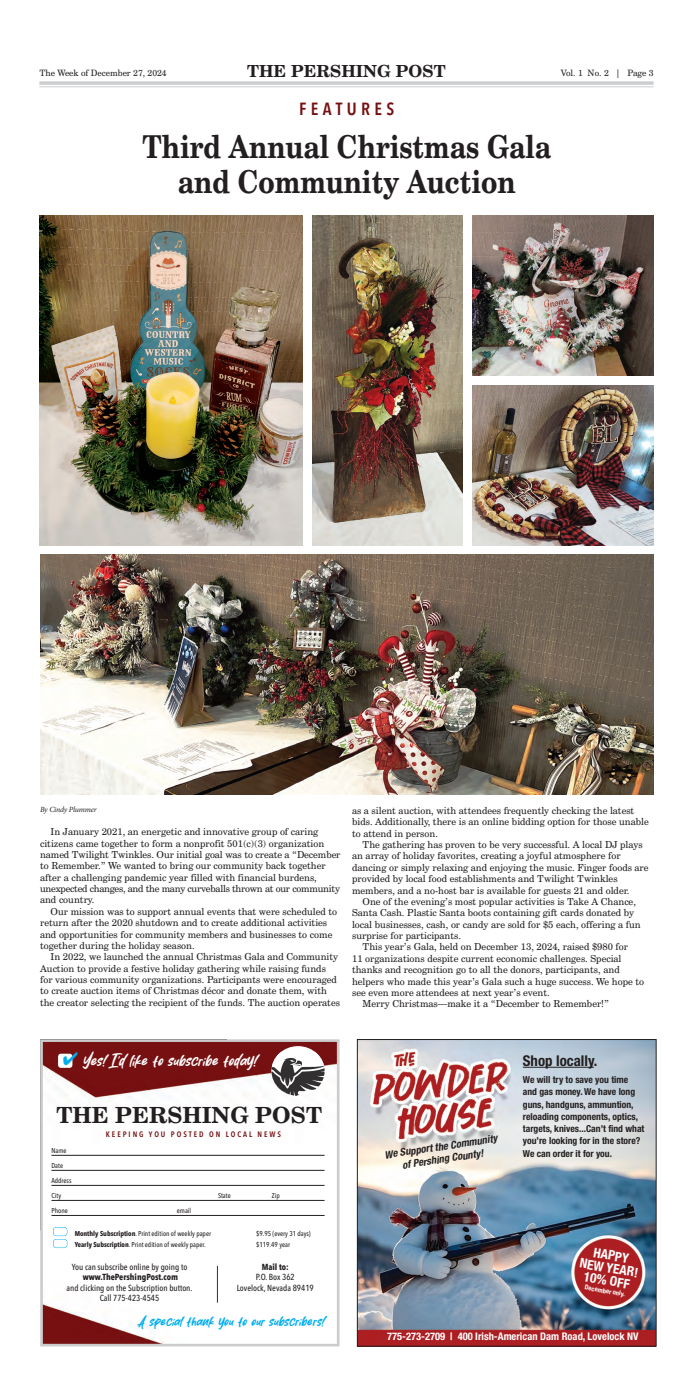
<style>
.page{position:relative;width:693px;height:1386px;background:#fff}
.page>*{position:absolute;margin:0;border:0;box-sizing:border-box;transform-origin:0 0}
.t1{font:700 31.5px/35px "Century Schoolbook BT";color:#231f20;text-align:center;scale:.85 1}
.t2{font:700 22.22px "Century Schoolbook BT";color:#231f20}
.t3{font:600 17.5px "Avenir Next Condensed";letter-spacing:.25em;color:#761011}
.t4{font:700 16.62px "Century Schoolbook BT";color:#231f20}
.t5{font:700 condensed 14.88px "Helvetica Neue";color:#231f20}
.t6{font:700 condensed 13.39px/12.5px "Helvetica Neue";color:#fff;text-align:center}
.t7{font:13.12px "Bitcheese";color:#fff}
.t8{font:11.38px "Bitcheese";color:#00aeef}
.t9{font:700 condensed 10.5px "Helvetica Neue";color:#fff}
.t10{font:italic 700 condensed 10.5px "Helvetica Neue";color:#231f20}
.t11{font:9.62px/11.4px "Century Schoolbook BT";color:#231f20}
.t12{font:700 condensed 9.62px/12.2px "Helvetica Neue";color:#231f20}
.t13{font:500 8.75px/10.5px "Avenir Next Condensed";color:#231f20;text-align:center}
.t14{font:8.75px "Century Schoolbook BT";color:#231f20}
.t15{font:700 8.75px "Avenir Next Condensed";color:#231f20}
.t16{font:600 7.88px "Avenir Next Condensed";letter-spacing:.25em;color:#761011}
.t17{font:italic 7.88px "Minion Pro";letter-spacing:-.03em;color:#231f20}
.t18{font:500 7px/15px "Avenir Next Condensed";color:#231f20}
.t19{font:700 condensed 6.65px "Helvetica Neue";color:#fff}
.s1{color:#00aeef}
.s2{font-weight:700}
</style>
<div class="page">
<hr style="left:39px;top:81px;width:615px;height:4px;background:#d4d5d7">
<hr style="left:39px;top:86px;width:615px;height:1px;background:#cdced0">
<img style="left:359px;top:1041px;width:295px;height:303px">
<div style="left:357px;top:1039px;width:299px;height:307px;border:1px solid #231f20"></div>
<hr style="left:523px;top:1067px;width:71px;height:1px;background:#231f20">
<img style="left:44px;top:1043px;width:292px;height:299px">
<div style="left:40px;top:1039px;width:300px;height:307px;border:3px solid #ccc"></div>
<div style="left:271px;top:1046px;width:54px;height:50px;background:#fff;border-radius:50%"></div>
<img style="left:271px;top:1052px;width:54px;height:44px">
<div style="left:58px;top:1054px;width:14px;height:14px;background:#fff;border-radius:3px"></div>
<div style="left:53px;top:1227px;width:14px;height:9px;background:#fff;border-radius:3px"></div>
<div style="left:53px;top:1227px;width:14px;height:9px;border:1px solid #00aeef;border-radius:3px"></div>
<div style="left:53px;top:1239px;width:14px;height:9px;background:#fff;border-radius:3px"></div>
<div style="left:53px;top:1239px;width:14px;height:9px;border:1px solid #00aeef;border-radius:3px"></div>
<hr style="left:51px;top:1155px;width:274px;height:1px;background:#231f20">
<hr style="left:51px;top:1170px;width:274px;height:1px;background:#231f20">
<hr style="left:51px;top:1185px;width:274px;height:1px;background:#231f20">
<hr style="left:51px;top:1200px;width:274px;height:1px;background:#231f20">
<hr style="left:51px;top:1215px;width:274px;height:1px;background:#231f20">
<hr style="left:217px;top:1266px;width:1px;height:37px;background:#761011">
<img style="left:39px;top:215px;width:264px;height:330px">
<img style="left:313px;top:215px;width:149px;height:330px">
<img style="left:472px;top:215px;width:182px;height:160px">
<img style="left:472px;top:385px;width:181px;height:160px">
<img style="left:40px;top:555px;width:614px;height:239px">
<p class="t14" style="left:39px;top:70px;width:129px">The Week of December 27, 2024</p>
<h3 class="t4" style="left:247px;top:65px;width:200px">THE PERSHING POST</h3>
<p class="t14" style="left:561px;top:70px;width:94px">Vol. 1 No. 2 | Page 3</p>
<h3 class="t3" style="left:299px;top:94px;width:97px">FEATURES</h3>
<h1 class="t1" style="left:142px;top:132px;width:482px">Third Annual Christmas Gala and Community Auction</h1>
<p class="t17" style="left:40px;top:807px;width:58px">By Cindy Plummer</p>
<p class="t11" style="left:40px;top:827px;width:302px;text-indent:11px">In January 2021, an energetic and innovative group of caring citizens came together to form a nonprofit 501(c)(3) organization named Twilight Twinkles. Our initial goal was to create a “December to Remember.” We wanted to bring our community back together after a challenging pandemic year filled with financial burdens, unexpected changes, and the many curveballs thrown at our community and country.</p>
<p class="t11" style="left:40px;top:907px;width:299px;text-indent:11px">Our mission was to support annual events that were scheduled to return after the 2020 shutdown and to create additional activities and opportunities for community members and businesses to come together during the holiday season.</p>
<p class="t11" style="left:40px;top:952px;width:301px;text-indent:11px">In 2022, we launched the annual Christmas Gala and Community Auction to provide a festive holiday gathering while raising funds for various community organizations. Participants were encouraged to create auction items of Christmas décor and donate them, with the creator selecting the recipient of the funds. The auction operates</p>
<p class="t11" style="left:352px;top:806px;width:298px">as a silent auction, with attendees frequently checking the latest bids. Additionally, there is an online bidding option for those unable to attend in person.</p>
<p class="t11" style="left:352px;top:840px;width:298px;text-indent:11px">The gathering has proven to be very successful. A local DJ plays an array of holiday favorites, creating a joyful atmosphere for dancing or simply relaxing and enjoying the music. Finger foods are provided by local food establishments and Twilight Twinkles members, and a no-host bar is available for guests 21 and older.</p>
<p class="t11" style="left:352px;top:897px;width:290px;text-indent:11px">One of the evening’s most popular activities is Take A Chance, Santa Cash. Plastic Santa boots containing gift cards donated by local businesses, cash, or candy are sold for $5 each, offering a fun surprise for participants.</p>
<p class="t11" style="left:363px;top:942px;width:267px">This year’s Gala, held on December 13, 2024, raised $980 for</p>
<p class="t11" style="left:352px;top:954px;width:271px">11 organizations despite current economic challenges. Special</p>
<p class="t11" style="left:352px;top:965px;width:269px">thanks and recognition go to all the donors, participants, and</p>
<p class="t11" style="left:352px;top:976px;width:294px">helpers who made this year’s Gala such a huge success. We hope to</p>
<p class="t11" style="left:352px;top:988px;width:199px">see even more attendees at next year’s event.</p>
<p class="t11" style="left:363px;top:999px;width:248px">Merry Christmas—make it a “December to Remember!”</p>
<h3 class="t7" style="left:63px;top:1053px;width:196px"><span class="s1">✔</span> Yes! I’d like to subscribe today!</h3>
<h2 class="t2" style="left:57px;top:1107px;width:267px">THE PERSHING POST</h2>
<p class="t16" style="left:106px;top:1127px;width:177px">KEEPING YOU POSTED ON LOCAL NEWS</p>
<p class="t18" style="left:51px;top:1143px;width:22px">Name<br>Date<br>Address<br>City</p>
<p class="t18" style="left:218px;top:1188px;width:14px">State</p>
<p class="t18" style="left:272px;top:1188px;width:9px">Zip</p>
<p class="t18" style="left:51px;top:1203px;width:18px">Phone</p>
<p class="t18" style="left:177px;top:1203px;width:16px">email</p>
<p class="t18" style="left:75px;top:1226px;width:138px"><span class="s2">Monthly Subscription</span>. Print edition of weekly paper</p>
<p class="t18" style="left:256px;top:1226px;width:56px">$9.95 (every 31 days)</p>
<p class="t18" style="left:75px;top:1237px;width:133px"><span class="s2">Yearly Subscription</span>. Print edition of weekly paper.</p>
<p class="t18" style="left:256px;top:1237px;width:35px">$119.49 year</p>
<p class="t15" style="left:262px;top:1261px;width:29px">Mail to:</p>
<p class="t13" style="left:237px;top:1272px;width:79px">P.O. Box 362<br>Lovelock, Nevada 89419</p>
<p class="t13" style="left:72px;top:1261px;width:117px">You can subscribe online by going to</p>
<p class="t15" style="left:83px;top:1272px;width:97px">www.ThePershingPost.com</p>
<p class="t13" style="left:67px;top:1282px;width:127px">and clicking on the Subscription button.<br>Call 775-423-4545</p>
<p class="t8" style="left:138px;top:1315px;width:188px">A special thank you to our subscribers!</p>
<p class="t10" style="left:384px;top:1152px;width:115px;rotate:-9deg">We Support the Community</p>
<p class="t10" style="left:402px;top:1161px;width:83px;rotate:-9deg">of Pershing County!</p>
<h3 class="t5" style="left:523px;top:1048px;width:76px">Shop locally.</h3>
<p class="t12" style="left:523px;top:1073px;width:123px">We will try to save you time and gas money. We have long guns, handguns, ammuntion, reloading components, optics, targets, knives...Can’t find what you’re looking for in the store?</p>
<p class="t12" style="left:523px;top:1146px;width:91px">We can order it for you.</p>
<h3 class="t6" style="left:583px;top:1243px;width:61px;rotate:10deg">HAPPY<br>NEW YEAR!<br>10% OFF</h3>
<p class="t19" style="left:586px;top:1282px;width:42px;rotate:10deg">December only.</p>
<p class="t9" style="left:387px;top:1333px;width:253px">775-273-2709 | 400 Irish-American Dam Road, Lovelock NV</p>
</div>
